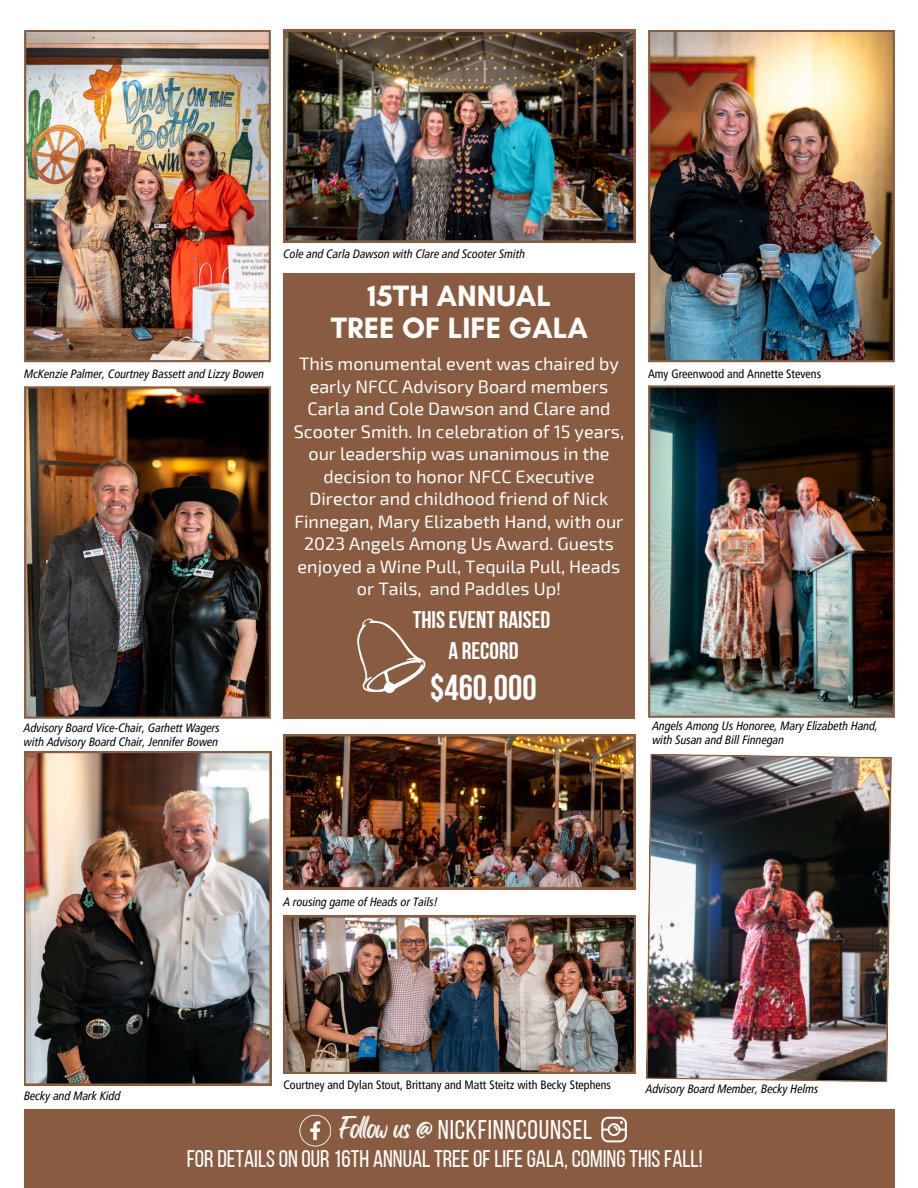
<style>
.page{position:relative;width:918px;height:1188px;background:#fff}
.page>*{position:absolute;margin:0;border:0;box-sizing:border-box;transform-origin:0 0}
.t1{font:36px "Bebas Neue Cyrillic";color:#fff}
.t2{font:700 30px/31.5px "Glacial Indifference";color:#fff;text-align:center}
.t3{font:27px "Bebas Neue";letter-spacing:.03em;color:#fff}
.t4{font:24px "Bebas Neue";color:#fff}
.t5{font:24px/30.3px "Bebas Neue Cyrillic";color:#fff;text-align:center}
.t6{font:18px/22.5px "Exo 2";color:#fff;text-align:center}
.t7{font:italic condensed 12px/14px "Frutiger LT Pro";color:#000}
.t8{font:condensed 12px "Frutiger LT Pro";color:#000}
.s1{font-family:"Black Bones";font-size:27.3px}
</style>
<div class="page">
<img style="left:283px;top:916px;width:353px;height:157px">
<img style="left:24px;top:386px;width:247px;height:333px">
<img style="left:24px;top:30px;width:247px;height:332px">
<img style="left:648px;top:385px;width:247px;height:333px">
<img style="left:648px;top:30px;width:247px;height:332px">
<img style="left:283px;top:734px;width:353px;height:155px">
<div style="left:24px;top:1110px;width:871px;height:78px;background:#895c41"></div>
<div style="left:283px;top:273px;width:352px;height:446px;background:#895c41"></div>
<svg style="left:357px;top:618px;width:69px;height:76px"></svg>
<img style="left:283px;top:30px;width:353px;height:212px">
<img style="left:24px;top:752px;width:247px;height:333px">
<img style="left:646px;top:754px;width:246px;height:328px">
<svg style="left:601px;top:1117px;width:26px;height:25px"></svg>
<svg style="left:299px;top:1115px;width:32px;height:31px"></svg>
<p class="t7" style="left:24px;top:367px;width:242px">McKenzie Palmer, Courtney Bassett and Lizzy Bowen</p>
<p class="t7" style="left:24px;top:721px;width:197px">Advisory Board Vice-Chair, Garhett Wagers</p>
<p class="t7" style="left:24px;top:735px;width:196px">with Advisory Board Chair, Jennifer Bowen</p>
<p class="t7" style="left:283px;top:246px;width:243px">Cole and Carla Dawson with Clare and Scooter Smith</p>
<h1 class="t2" style="left:331px;top:280px;width:259px">15TH ANNUAL<br>TREE OF LIFE GALA</h1>
<h5 class="t6" style="left:294px;top:352px;width:332px">This monumental event was chaired by early NFCC Advisory Board members Carla and Cole Dawson and Clare and Scooter Smith. In celebration of 15 years, our leadership was unanimous in the decision to honor NFCC Executive Director and childhood friend of Nick Finnegan, Mary Elizabeth Hand, with our 2023 Angels Among Us Award. Guests enjoyed a Wine Pull, Tequila Pull, Heads or Tails, and Paddles Up!</h5>
<p class="t5" style="left:413px;top:607px;width:139px">THISEVENT RAISED<br>A RECORD</p>
<p class="t1" style="left:430px;top:673px;width:108px">$460,000</p>
<p class="t8" style="left:648px;top:367px;width:175px">Amy Greenwood and Annette Stevens</p>
<p class="t7" style="left:652px;top:719px;width:227px">Angels Among Us Honoree, Mary Elizabeth Hand, with Susan and Bill Finnegan</p>
<p class="t7" style="left:283px;top:895px;width:156px">A rousing game of Heads or Tails!</p>
<p class="t7" style="left:24px;top:1089px;width:98px">Becky and Mark Kidd</p>
<h2 class="t8" style="left:283px;top:1077px;width:329px">Courtney and Dylan Stout, Brittany and Matt Steitz with Becky Stephens</h2>
<h4 class="t3" style="left:339px;top:1119px;width:255px"><span class="s1">Follow us @</span> NICKFINNCOUNSEL</h4>
<p class="t7" style="left:646px;top:1082px;width:174px">Advisory Board Member, Becky Helms</p>
<p class="t4" style="left:187px;top:1149px;width:517px">FORDETAILSON OUR16TH ANNUAL TREEOFLIFEGALA, COMINGTHISFALL!</p>
</div>
